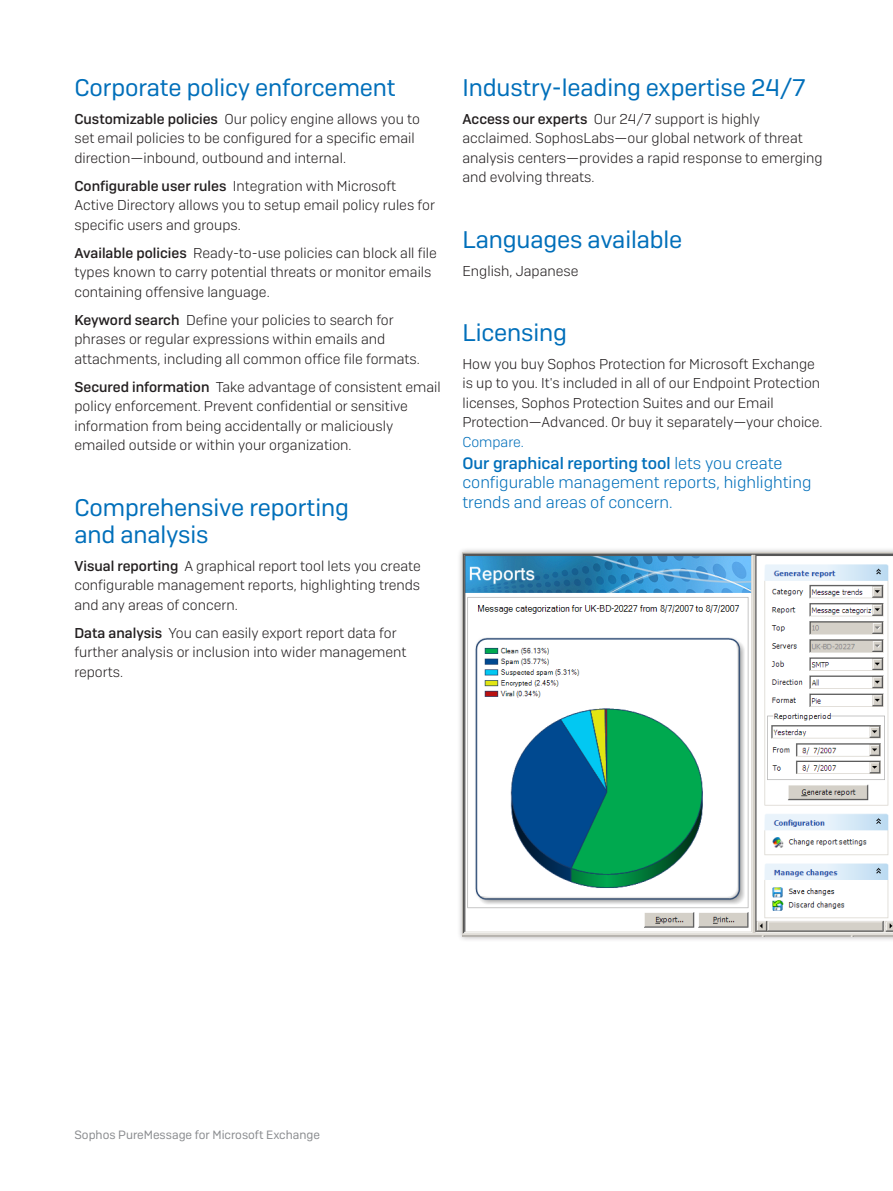
<style>
.page{position:relative;width:893px;height:1191px;background:#fff}
.page>*{position:absolute;margin:0;border:0;box-sizing:border-box;transform-origin:0 0}
.Subhead{font:24px/27px "Sophos Sans";letter-spacing:-.005em;color:#006fba}
.Body_Copy_Sub_Paragr{font:300 16.5px/19.5px "Sophos Sans";color:#006fba}
.Body_Copy_Sub_Paragr-2{font:300 14.25px/19.5px "Sophos Sans";color:#231f20}
.t1{font:12px "Sophos Sans";color:#8a8c8f}
.s1{font-weight:500}
.s2{color:#006fba}
</style>
<div class="page">
<div style="left:457px;top:547px;width:436px;height:394px;background:#231f20;opacity:.35"></div>
<img style="left:462px;top:553px;width:431px;height:383px">
<p class="Subhead" style="left:74px;top:74px;width:323px">Corporate policy enforcement</p>
<p class="Body_Copy_Sub_Paragr-2" style="left:74px;top:109px;width:347px"><span class="s1">Customizable policies</span> Our policy engine allows you to set email policies to be configured for a specific email direction—inbound, outbound and internal.</p>
<p class="Body_Copy_Sub_Paragr-2" style="left:74px;top:176px;width:362px"><span class="s1">Configurable user rules</span> Integration with Microsoft<br>Active Directory allows you to setup email policy rules for specific users and groups.</p>
<p class="Body_Copy_Sub_Paragr-2" style="left:74px;top:243px;width:364px"><span class="s1">Available policies</span> Ready-to-use policies can block all file types known to carry potential threats or monitor emails containing offensive language.</p>
<p class="Body_Copy_Sub_Paragr-2" style="left:74px;top:310px;width:347px"><span class="s1">Keyword search</span> Define your policies to search for phrases or regular expressions within emails and attachments, including all common office file formats.</p>
<p class="Body_Copy_Sub_Paragr-2" style="left:74px;top:377px;width:368px"><span class="s1">Secured information</span> Take advantage of consistent email policy enforcement. Prevent confidential or sensitive information from being accidentally or maliciously emailed outside or within your organization.</p>
<p class="Subhead" style="left:74px;top:493px;width:276px">Comprehensive reporting and analysis</p>
<p class="Body_Copy_Sub_Paragr-2" style="left:74px;top:555px;width:348px;text-align:justify"><span class="s1">Visual reporting</span> A graphical report tool lets you create configurable management reports, highlighting trends and any areas of concern.</p>
<p class="Body_Copy_Sub_Paragr-2" style="left:74px;top:622px;width:334px"><span class="s1">Data analysis</span> You can easily export report data for further analysis or inclusion into wider management reports.</p>
<p class="Subhead" style="left:462px;top:74px;width:345px">Industry-leading expertise 24/7</p>
<p class="Body_Copy_Sub_Paragr-2" style="left:462px;top:109px;width:362px"><span class="s1">Access our experts</span> Our 24/7 support is highly acclaimed. SophosLabs—our global network of threat analysis centers—provides a rapid response to emerging and evolving threats.</p>
<p class="Subhead" style="left:462px;top:225px;width:221px">Languages available</p>
<p class="Body_Copy_Sub_Paragr-2" style="left:462px;top:260px;width:118px">English, Japanese</p>
<p class="Subhead" style="left:462px;top:319px;width:106px">Licensing</p>
<p class="Body_Copy_Sub_Paragr-2" style="left:462px;top:354px;width:362px">How you buy Sophos Protection for Microsoft Exchange is up to you. It's included in all of our Endpoint Protection licenses, Sophos Protection Suites and our Email Protection—Advanced. Or buy it separately—your choice.<br><span class="s2">Compare.</span></p>
<p class="Body_Copy_Sub_Paragr" style="left:462px;top:453px;width:350px"><span class="s1">Our graphical reporting tool</span> lets you create configurable management reports, highlighting trends and areas of concern.</p>
<p class="t1" style="left:74px;top:1127px;width:247px">Sophos PureMessage for Microsoft Exchange</p>
</div>
